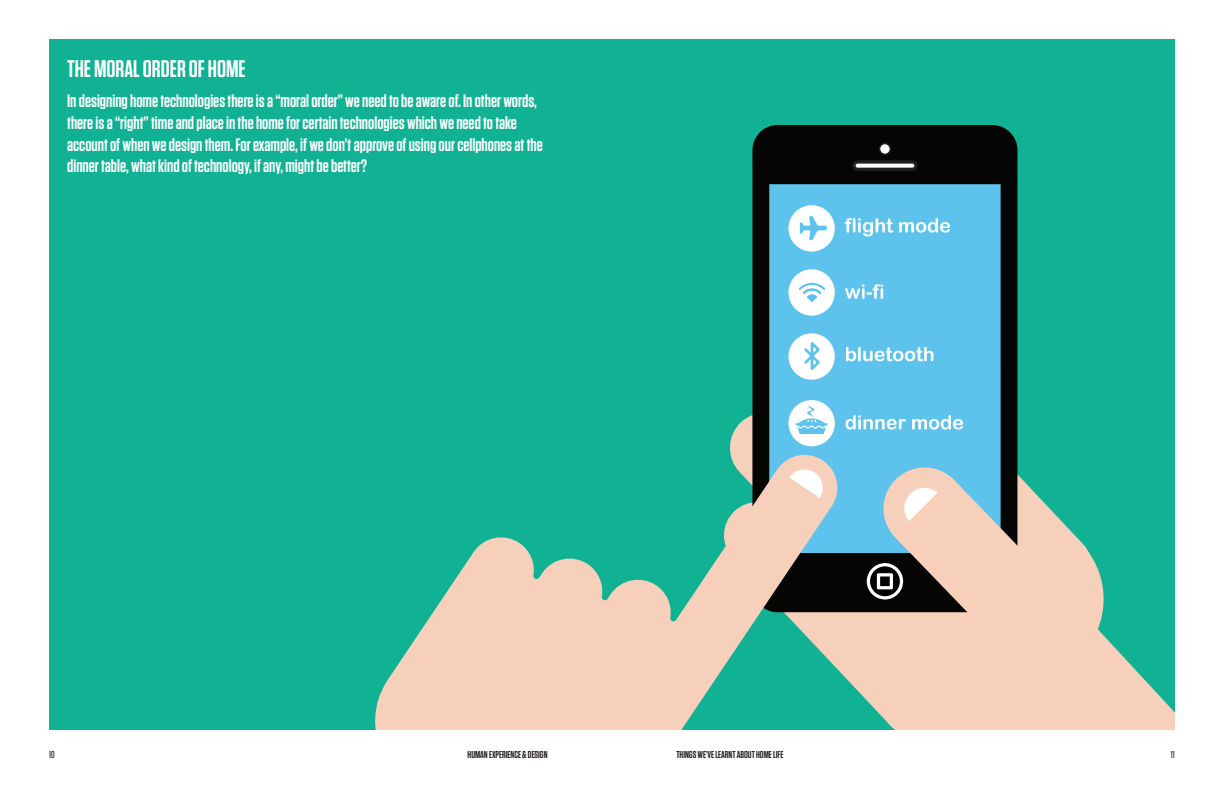
<style>
.page{position:relative;width:1224px;height:792px;background:#fff}
.page>*{position:absolute;margin:0;border:0;box-sizing:border-box;transform-origin:0 0}
.Insight_Heading{font:600 24px "Tungsten";color:#fff}
.Insight_Text{font:600 18px/21.6px "Tungsten";color:#fff}
.t1{font:600 10px "Tungsten";color:#231f20}
.t2{font:500 10px "Tungsten";color:#231f20}
</style>
<div class="page">
<div style="left:49px;top:40px;width:1126px;height:690px;background:#11b294"></div>
<svg style="left:730px;top:415px;width:137px;height:275px;fill:#f7d0bc"></svg>
<svg style="left:1145px;top:680px;width:30px;height:50px"></svg>
<div style="left:752px;top:125px;width:265px;height:487px;background:#050504;border-radius:25px"></div>
<div style="left:769px;top:184px;width:232px;height:369px;background:#5ec3ec"></div>
<svg style="left:852px;top:143px;width:66px;height:28px"></svg>
<svg style="left:867px;top:463px;width:278px;height:267px"></svg>
<div style="left:789px;top:205px;width:46px;height:47px;background:#fff;border-radius:50%"></div>
<div style="left:789px;top:269px;width:46px;height:47px;background:#fff;border-radius:50%"></div>
<div style="left:789px;top:333px;width:46px;height:47px;background:#fff;border-radius:50%"></div>
<div style="left:789px;top:400px;width:46px;height:46px;background:#fff;border-radius:50%"></div>
<hr style="left:796px;top:423px;width:32px;height:2px;background:#5ec3ec">
<svg style="left:796px;top:406px;width:31px;height:28px"></svg>
<svg style="left:846px;top:415px;width:60px;height:15px"></svg>
<svg style="left:912px;top:415px;width:51px;height:15px"></svg>
<svg style="left:846px;top:347px;width:87px;height:14px"></svg>
<svg style="left:845px;top:284px;width:38px;height:15px"></svg>
<svg style="left:845px;top:218px;width:48px;height:18px"></svg>
<svg style="left:899px;top:218px;width:51px;height:15px"></svg>
<svg style="left:375px;top:450px;width:467px;height:280px"></svg>
<svg style="left:789px;top:467px;width:36px;height:31px"></svg>
<svg style="left:799px;top:283px;width:26px;height:19px"></svg>
<svg style="left:804px;top:342px;width:16px;height:28px"></svg>
<hr style="left:800px;top:226px;width:27px;height:4px;background:#5ec3ec;border-radius:2px">
<svg style="left:800px;top:216px;width:19px;height:24px"></svg>
<p class="Insight_Heading" style="left:67px;top:56px;width:180px">THE MORAL ORDER OF HOME</p>
<p class="Insight_Text" style="left:67px;top:91px;width:477px">In designing home technologies there is a “moral order” we need to be aware of. In other words, there is a “right” time and place in the home for certain technologies which we need to take account of when we design them. For example, if we don’t approve of using our cellphones at the dinner table, what kind of technology, if any, might be better?</p>
<p class="t2" style="left:49px;top:749px;width:7px">10</p>
<p class="t1" style="left:468px;top:749px;width:82px">HUMAN EXPERIENCE &amp; DESIGN</p>
<p class="t1" style="left:676px;top:749px;width:109px">THINGS WE’VE LEARNT ABOUT HOME LIFE</p>
<p class="t2" style="left:1171px;top:749px;width:5px">11</p>
</div>
